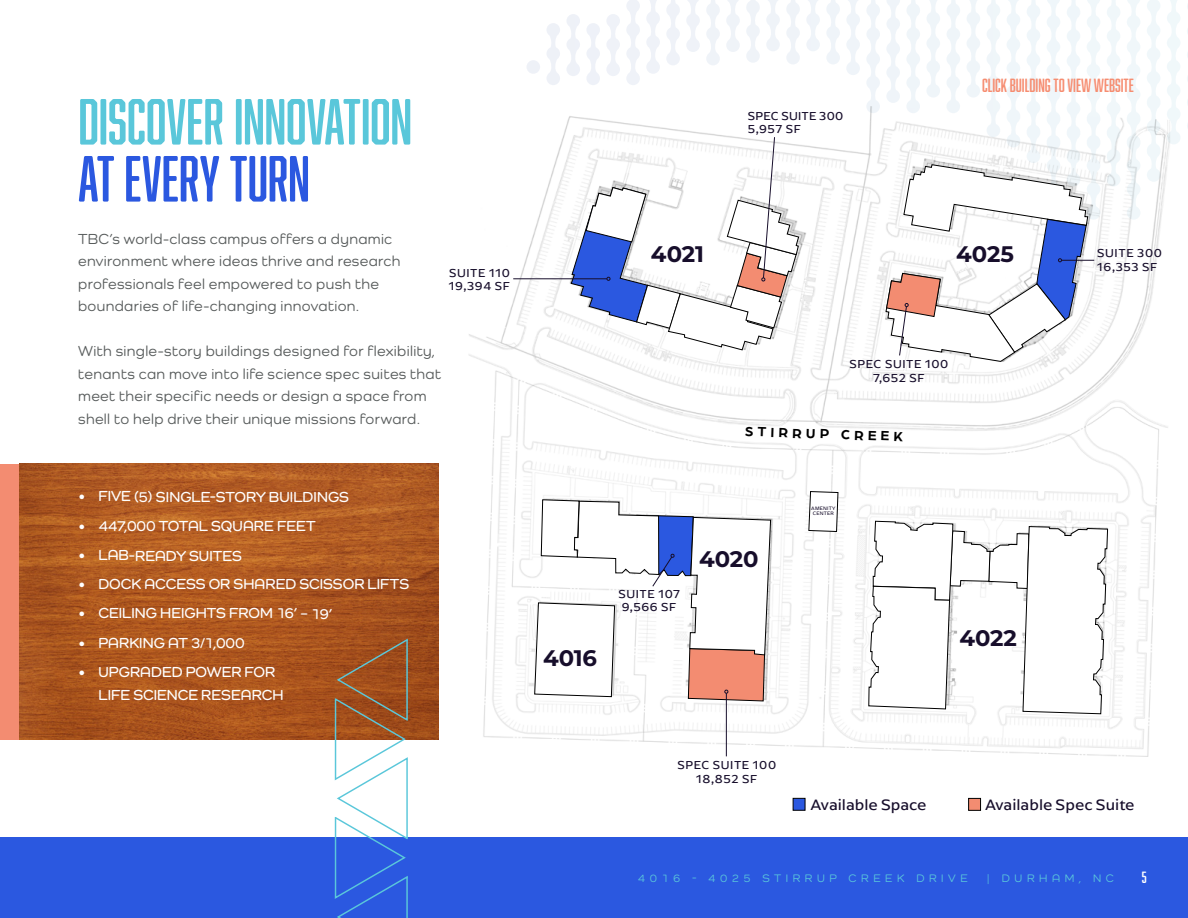
<style>
.page{position:relative;width:1188px;height:918px;background:#fff}
.page>*{position:absolute;margin:0;border:0;box-sizing:border-box;transform-origin:0 0}
.t1{font:60px "Abolition Soft";letter-spacing:-.01em;color:#5ac7da}
.t2{font:60px "Abolition Soft";letter-spacing:-.005em;color:#2b58e0}
.t3{font:700 22.5px "Montserrat";letter-spacing:-.005em;color:#170e2b}
.t4{font:17.55px "Abolition Soft";color:#f68d71}
.t5{font:15.6px "Arpona Sans";color:#170e2b}
.t6{font:500 15px/22.5px "Como";letter-spacing:.02em;color:#585c5c}
.t7{font:600 15px/23.4px "Como";color:#fff}
.t8{font:15px "Abolition Soft";color:#fff}
.t9{font:700 14.1px "Arboria";color:#000}
.t10{font:12px/13.5px "Arpona Sans";letter-spacing:.05em;color:#170e2b}
.t11{font:12px/13.5px "Arpona Sans";letter-spacing:.02em;color:#170e2b}
.t12{font:500 11.25px "Como";letter-spacing:.41em;color:#5ac7da}
.t13{font:5.1px/5.7px "Arpona Sans";letter-spacing:.05em;color:#170e2b;text-align:center}
</style>
<div class="page">
<img style="left:469px;top:97px;width:719px;height:660px">
<svg style="left:527px;top:0;width:173px;height:85px"></svg>
<svg style="left:809px;top:491px;width:29px;height:41px"></svg>
<div style="left:0;top:464px;width:438px;height:276px;background:#f38c71"></div>
<img style="left:19px;top:464px;width:419px;height:276px">
<div style="left:0;top:837px;width:1188px;height:81px;background:#2b58e0"></div>
<svg style="left:334px;top:637px;width:75px;height:281px"></svg>
<hr style="left:1062px;top:260px;width:32px;height:1px;background:#170e2b">
<svg style="left:886px;top:164px;width:202px;height:198px"></svg>
<hr style="left:513px;top:278px;width:94px;height:1px;background:#170e2b">
<hr style="left:726px;top:693px;width:1px;height:63px;background:#170e2b">
<svg style="left:869px;top:521px;width:239px;height:193px"></svg>
<svg style="left:534px;top:500px;width:237px;height:201px"></svg>
<div style="left:793px;top:798px;width:12px;height:12px;background:#2b58e0;border:1px solid #000"></div>
<div style="left:969px;top:798px;width:12px;height:12px;background:#f38c71;border:1px solid #000"></div>
<svg style="left:571px;top:136px;width:228px;height:214px"></svg>
<h1 class="t1" style="left:78px;top:87px;width:336px">DISCOVER INNOVATION</h1>
<h1 class="t2" style="left:78px;top:144px;width:233px">AT EVERY TURN</h1>
<p class="t6" style="left:78px;top:227px;width:324px">TBC’s world-class campus offers a dynamic environment where ideas thrive and research professionals feel empowered to push the boundaries of life-changing innovation.</p>
<p class="t6" style="left:78px;top:340px;width:365px">With single-story buildings designed for flexibility, tenants can move into life science spec suites that meet their specific needs or design a space from shell to help drive their unique missions forward.</p>
<p class="t10" style="left:449px;top:265px;width:62px">SUITE 110<br>19,394 SF</p>
<p class="t7" style="left:78px;top:485px;width:272px">• FIVE (5) SINGLE-STORY BUILDINGS</p>
<p class="t7" style="left:78px;top:513px;width:239px">• 447,000 TOTAL SQUARE FEET</p>
<p class="t7" style="left:78px;top:544px;width:165px">• LAB-READY SUITES</p>
<p class="t7" style="left:78px;top:572px;width:333px">• DOCK ACCESS OR SHARED SCISSOR LIFTS</p>
<p class="t7" style="left:78px;top:601px;width:256px">• CEILING HEIGHTS FROM 16’ – 19’</p>
<p class="t7" style="left:78px;top:630px;width:168px">• PARKING AT 3/1,000</p>
<p class="t7" style="left:98px;top:660px;width:187px;text-indent:-20px">• UPGRADED POWER FOR<br>LIFE SCIENCE RESEARCH</p>
<p class="t11" style="left:748px;top:108px;width:97px">SPEC SUITE 300<br>5,957 SF</p>
<p class="t4" style="left:982px;top:75px;width:153px">CLICK BUILDING TO VIEW WEBSITE</p>
<h2 class="t3" style="left:956px;top:238px;width:59px">4025</h2>
<h2 class="t3" style="left:651px;top:238px;width:54px">4021</h2>
<p class="t10" style="left:1097px;top:246px;width:66px">SUITE 300<br>16,353 SF</p>
<p class="t10" style="left:850px;top:357px;width:100px;text-align:center">SPEC SUITE 100<br>7,652 SF</p>
<p class="t9" style="left:745px;top:421px;width:160px;rotate:2deg">STIRRUP CREEK</p>
<h2 class="t3" style="left:543px;top:642px;width:55px">4016</h2>
<p class="t10" style="left:618px;top:586px;width:63px">SUITE 107<br>9,566 SF</p>
<h2 class="t3" style="left:699px;top:542px;width:61px">4020</h2>
<p class="t13" style="left:811px;top:505px;width:26px">AMENITY<br>CENTER</p>
<h2 class="t3" style="left:959px;top:622px;width:59px">4022</h2>
<p class="t10" style="left:677px;top:758px;width:100px;text-align:center">SPEC SUITE 100<br>18,852 SF</p>
<p class="t5" style="left:811px;top:795px;width:118px">Available Space</p>
<p class="t5" style="left:985px;top:795px;width:151px">Available Spec Suite</p>
<p class="t12" style="left:638px;top:871px;width:331px">4016 - 4025 STIRRUP CREEK DRIVE</p>
<p class="t12" style="left:987px;top:871px;width:129px">| DURHAM, NC</p>
<p class="t8" style="left:1142px;top:869px;width:6px">5</p>
</div>
